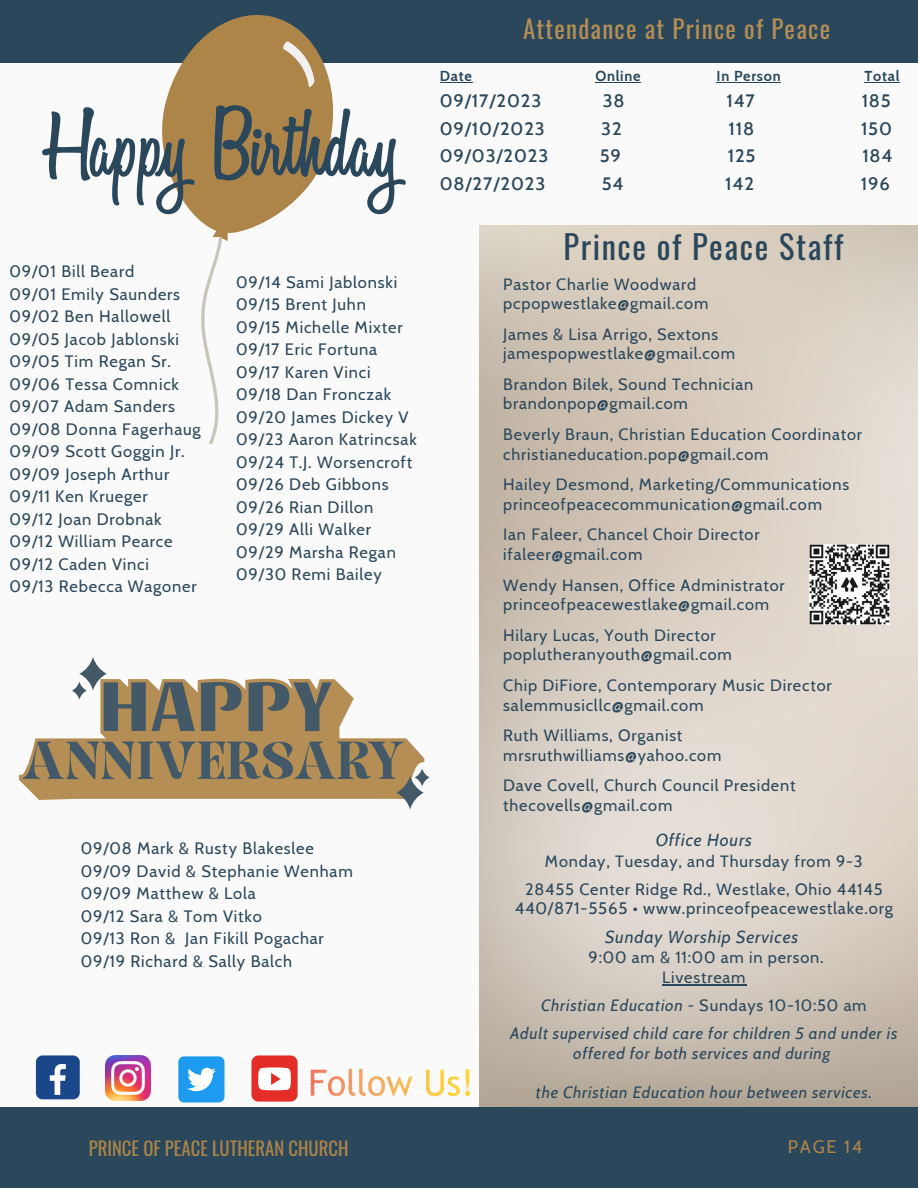
<style>
.page{position:relative;width:918px;height:1188px;background:#fafafa}
.page>*{position:absolute;margin:0;border:0;box-sizing:border-box;transform-origin:0 0}
.t1{font:32.4px "Oswald";letter-spacing:.05em;color:#2b475b}
.t2{font:24.9px "Oswald";letter-spacing:.05em;color:#b48e55}
.t3{font:18.75px "Oswald";color:#ad8548}
.t4{font:500 18.3px "Cabin";letter-spacing:.05em;color:#2b475b}
.t5{font:18px "Cabin";letter-spacing:.1em;color:#ad8548}
.t6{font:italic 17.4px "Cabin";letter-spacing:.05em;color:#2b475b}
.t7{font:16.65px "Cabin";letter-spacing:.05em;color:#2b475b}
.t8{font:16.5px "Cabin";letter-spacing:.05em;color:#2b475b}
.t9{font:16.35px "Cabin";letter-spacing:.05em;color:#2b475b}
.t10{font:italic 16.35px/19.6px "Cabin";letter-spacing:.05em;color:#2b475b;text-align:center}
.t11{font:700 14.4px "Cabin";letter-spacing:.05em;color:#2b475b}
.s1{font-style:normal}
</style>
<div class="page">
<img style="left:479px;top:225px;width:439px;height:882px">
<div style="left:0;top:1107px;width:918px;height:81px;background:#2b475b"></div>
<img style="left:310px;top:1068px;width:161px;height:29px">
<div style="left:36px;top:1055px;width:44px;height:44px;background:#1a4789;border-radius:7px"></div>
<svg style="left:50px;top:1064px;width:16px;height:31px"></svg>
<img style="left:106px;top:1056px;width:45px;height:45px">
<div style="left:178px;top:1056px;width:46px;height:47px;background:#1d9bf0;border-radius:6px"></div>
<svg style="left:187px;top:1068px;width:29px;height:23px"></svg>
<div style="left:251px;top:1055px;width:47px;height:47px;background:#e52d27;border-radius:7px"></div>
<svg style="left:258px;top:1068px;width:33px;height:22px"></svg>
<hr style="left:662px;top:984px;width:84px;height:1px;background:#2b475b">
<img style="left:810px;top:545px;width:80px;height:80px">
<div style="left:0;top:0;width:918px;height:63px;background:#2b475b"></div>
<svg style="left:165px;top:15px;width:168px;height:218px;fill:#ad8548"></svg>
<svg style="left:200px;top:230px;width:28px;height:214px"></svg>
<svg style="left:281px;top:40px;width:34px;height:50px;background:#bb9d6f"></svg>
<svg style="left:42px;top:105px;width:364px;height:109px"></svg>
<svg style="left:23px;top:657px;width:406px;height:153px"></svg>
<hr style="left:440px;top:82px;width:33px;height:1px;background:#2b475b">
<hr style="left:595px;top:82px;width:46px;height:1px;background:#2b475b">
<hr style="left:717px;top:82px;width:64px;height:1px;background:#2b475b">
<hr style="left:865px;top:82px;width:35px;height:1px;background:#2b475b">
<p class="t2" style="left:523px;top:9px;width:309px">Attendance at Prince of Peace</p>
<p class="t8" style="left:10px;top:261px;width:126px">09/01 Bill Beard</p>
<p class="t8" style="left:10px;top:284px;width:172px">09/01 Emily Saunders</p>
<p class="t8" style="left:10px;top:306px;width:162px">09/02 Ben Hallowell</p>
<p class="t8" style="left:10px;top:329px;width:171px">09/05 Jacob Jablonski</p>
<p class="t8" style="left:10px;top:351px;width:163px">09/05 Tim Regan Sr.</p>
<p class="t8" style="left:10px;top:374px;width:171px">09/06 Tessa Comnick</p>
<p class="t8" style="left:10px;top:396px;width:167px">09/07 Adam Sanders</p>
<p class="t8" style="left:10px;top:419px;width:193px">09/08 Donna Fagerhaug</p>
<p class="t8" style="left:10px;top:441px;width:176px">09/09 Scott Goggin Jr.</p>
<p class="t8" style="left:10px;top:464px;width:161px">09/09 Joseph Arthur</p>
<p class="t8" style="left:10px;top:486px;width:140px">09/11 Ken Krueger</p>
<p class="t8" style="left:10px;top:509px;width:154px">09/12 Joan Drobnak</p>
<p class="t8" style="left:10px;top:531px;width:164px">09/12 William Pearce</p>
<p class="t8" style="left:10px;top:554px;width:141px">09/12 Caden Vinci</p>
<p class="t8" style="left:10px;top:576px;width:188px">09/13 Rebecca Wagoner</p>
<p class="t8" style="left:236px;top:272px;width:162px">09/14 Sami Jablonski</p>
<p class="t8" style="left:236px;top:294px;width:131px">09/15 Brent Juhn</p>
<p class="t8" style="left:236px;top:317px;width:168px">09/15 Michelle Mixter</p>
<p class="t8" style="left:236px;top:339px;width:142px">09/17 Eric Fortuna</p>
<p class="t8" style="left:236px;top:362px;width:136px">09/17 Karen Vinci</p>
<p class="t8" style="left:236px;top:384px;width:156px">09/18 Dan Fronczak</p>
<p class="t8" style="left:236px;top:407px;width:174px">09/20 James Dickey V</p>
<p class="t8" style="left:236px;top:429px;width:182px">09/23 Aaron Katrincsak</p>
<p class="t8" style="left:236px;top:452px;width:178px">09/24 T.J. Worsencroft</p>
<p class="t8" style="left:236px;top:474px;width:154px">09/26 Deb Gibbons</p>
<p class="t8" style="left:236px;top:497px;width:138px">09/26 Rian Dillon</p>
<p class="t8" style="left:236px;top:519px;width:136px">09/29 Alli Walker</p>
<p class="t8" style="left:236px;top:542px;width:161px">09/29 Marsha Regan</p>
<p class="t8" style="left:236px;top:564px;width:147px">09/30 Remi Bailey</p>
<p class="t8" style="left:81px;top:839px;width:235px">09/08 Mark &amp; Rusty Blakeslee</p>
<p class="t8" style="left:81px;top:861px;width:273px">09/09 David &amp; Stephanie Wenham</p>
<p class="t8" style="left:81px;top:884px;width:176px">09/09 Matthew &amp; Lola</p>
<p class="t8" style="left:81px;top:906px;width:183px">09/12 Sara &amp; Tom Vitko</p>
<p class="t8" style="left:81px;top:929px;width:244px">09/13 Ron &amp; Jan Fikill Pogachar</p>
<p class="t8" style="left:81px;top:951px;width:213px">09/19 Richard &amp; Sally Balch</p>
<p class="t11" style="left:440px;top:68px;width:34px">Date</p>
<p class="t11" style="left:595px;top:68px;width:47px">Online</p>
<p class="t11" style="left:717px;top:68px;width:66px">In Person</p>
<p class="t11" style="left:865px;top:68px;width:37px">Total</p>
<p class="t4" style="left:440px;top:89px;width:103px">09/17/2023</p>
<p class="t4" style="left:603px;top:89px;width:23px">38</p>
<p class="t4" style="left:726px;top:89px;width:30px">147</p>
<p class="t4" style="left:862px;top:89px;width:31px">185</p>
<p class="t4" style="left:440px;top:117px;width:107px">09/10/2023</p>
<p class="t4" style="left:601px;top:117px;width:22px">32</p>
<p class="t4" style="left:729px;top:117px;width:27px">118</p>
<p class="t4" style="left:861px;top:117px;width:32px">150</p>
<p class="t4" style="left:440px;top:144px;width:110px">09/03/2023</p>
<p class="t4" style="left:600px;top:144px;width:23px">59</p>
<p class="t4" style="left:728px;top:144px;width:29px">125</p>
<p class="t4" style="left:862px;top:144px;width:32px">184</p>
<p class="t4" style="left:440px;top:172px;width:107px">08/27/2023</p>
<p class="t4" style="left:602px;top:172px;width:23px">54</p>
<p class="t4" style="left:725px;top:172px;width:30px">142</p>
<p class="t4" style="left:861px;top:172px;width:30px">196</p>
<p class="t1" style="left:564px;top:222px;width:281px">Prince of Peace Staff</p>
<p class="t9" style="left:503px;top:274px;width:194px">Pastor Charlie Woodward</p>
<p class="t9" style="left:503px;top:293px;width:207px">pcpopwestlake@gmail.com</p>
<p class="t9" style="left:503px;top:324px;width:216px">James &amp; Lisa Arrigo, Sextons</p>
<p class="t9" style="left:503px;top:344px;width:233px">jamespopwestlake@gmail.com</p>
<p class="t9" style="left:503px;top:374px;width:251px">Brandon Bilek, Sound Technician</p>
<p class="t9" style="left:503px;top:394px;width:186px">brandonpop@gmail.com</p>
<p class="t9" style="left:503px;top:424px;width:360px">Beverly Braun, Christian Education Coordinator</p>
<p class="t9" style="left:503px;top:444px;width:267px">christianeducation.pop@gmail.com</p>
<p class="t9" style="left:503px;top:474px;width:347px">Hailey Desmond, Marketing/Communications</p>
<p class="t9" style="left:503px;top:494px;width:320px">princeofpeacecommunication@gmail.com</p>
<p class="t9" style="left:503px;top:525px;width:258px">Ian Faleer, Chancel Choir Director</p>
<p class="t9" style="left:503px;top:544px;width:141px">ifaleer@gmail.com</p>
<p class="t9" style="left:503px;top:575px;width:283px">Wendy Hansen, Office Administrator</p>
<p class="t9" style="left:503px;top:594px;width:267px">princeofpeacewestlake@gmail.com</p>
<p class="t9" style="left:503px;top:625px;width:214px">Hilary Lucas, Youth Director</p>
<p class="t9" style="left:503px;top:645px;width:230px">poplutheranyouth@gmail.com</p>
<p class="t9" style="left:503px;top:675px;width:330px">Chip DiFiore, Contemporary Music Director</p>
<p class="t8" style="left:503px;top:695px;width:202px">salemmusicllc@gmail.com</p>
<p class="t9" style="left:503px;top:725px;width:181px">Ruth Williams, Organist</p>
<p class="t9" style="left:503px;top:745px;width:220px">mrsruthwilliams@yahoo.com</p>
<p class="t9" style="left:503px;top:776px;width:294px">Dave Covell, Church Council President</p>
<p class="t9" style="left:503px;top:795px;width:171px">thecovells@gmail.com</p>
<p class="t6" style="left:656px;top:830px;width:98px">Office Hours</p>
<p class="t9" style="left:545px;top:851px;width:319px">Monday, Tuesday, and Thursday from 9-3</p>
<p class="t9" style="left:525px;top:879px;width:359px">28455 Center Ridge Rd., Westlake, Ohio 44145</p>
<p class="t7" style="left:515px;top:898px;width:380px">440/871-5565 • www.princeofpeacewestlake.org</p>
<p class="t6" style="left:605px;top:926px;width:195px">Sunday Worship Services</p>
<p class="t9" style="left:589px;top:947px;width:236px">9:00 am &amp; 11:00 am in person.</p>
<p class="t9" style="left:662px;top:967px;width:85px">Livestream</p>
<p class="t10" style="left:541px;top:995px;width:327px">Christian Education - <span class="s1">Sundays 10-10:50 am</span></p>
<p class="t10" style="left:510px;top:1023px;width:389px">Adult supervised child care for children 5 and under is offered for both services and during</p>
<p class="t10" style="left:536px;top:1082px;width:337px">the Christian Education hour between services.</p>
<p class="t3" style="left:89px;top:1134px;width:261px">PRINCE OF PEACE LUTHERAN CHURCH</p>
<p class="t5" style="left:788px;top:1136px;width:76px">PAGE 14</p>
</div>
